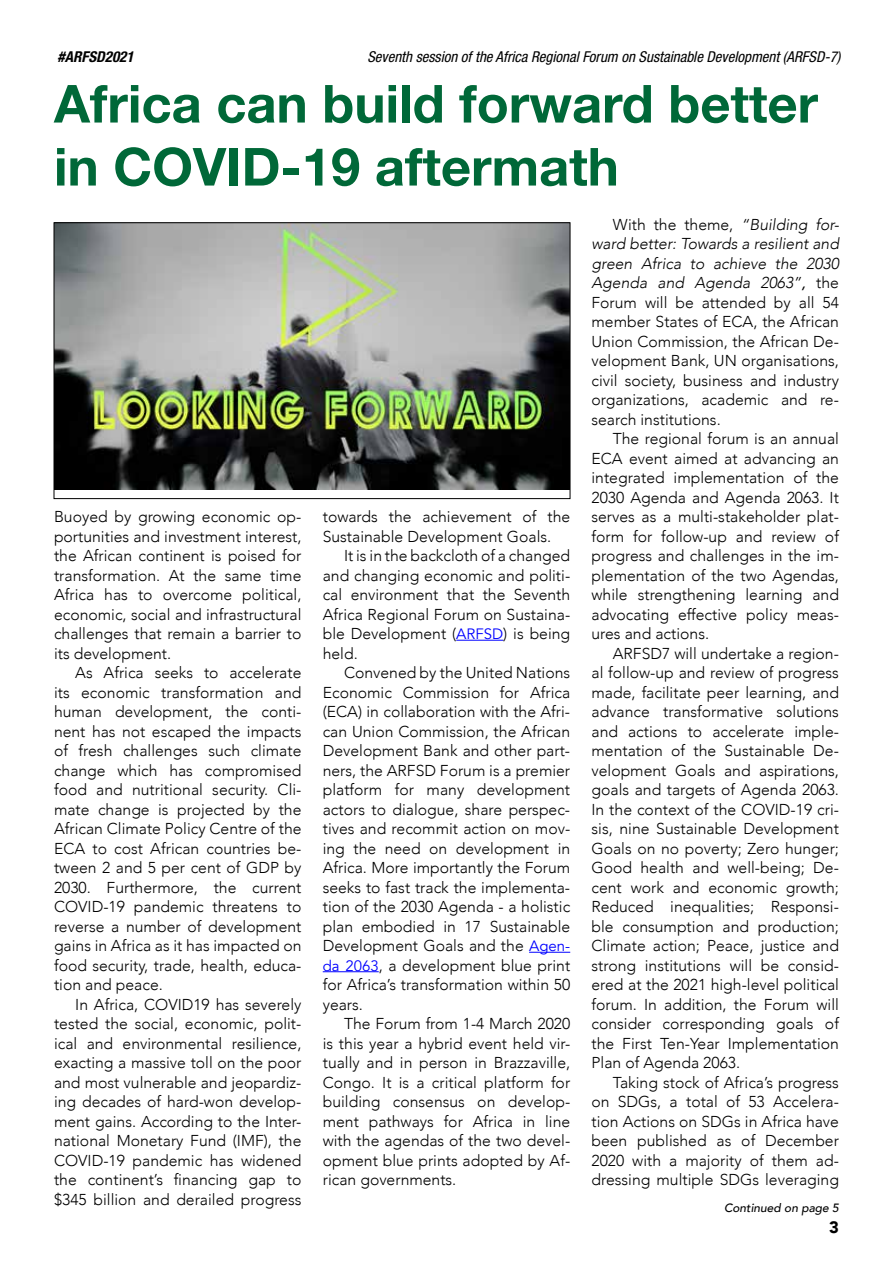
<style>
.page{position:relative;width:893px;height:1263px;background:#fff}
.page>*{position:absolute;margin:0;border:0;box-sizing:border-box;transform-origin:0 0}
.t1{font:700 52.5px/63px "Helvetica Neue LT Std";color:#006838}
.t2{font:900 16.5px "Avenir";color:#000}
.t3{font:300 15.75px/19.5px "Avenir";color:#000;text-align:justify}
.t4{font:italic condensed 15px "Helvetica Neue LT Std";color:#000}
.t5{font:italic 700 condensed 15px "Helvetica Neue LT Std";color:#000}
.t6{font:italic 500 12px "Avenir";color:#000}
.s1{font-weight:400;font-size:15px;color:#00f}
.s2{font-style:italic}
.s3{font-weight:400;font-style:italic}
</style>
<div class="page">
<hr style="left:456px;top:640px;width:47px;height:1px;background:#00f">
<hr style="left:529px;top:952px;width:41px;height:1px;background:#00f">
<hr style="left:323px;top:971px;width:56px;height:1px;background:#00f">
<img style="left:56px;top:225px;width:512px;height:264px">
<div style="left:54px;top:223px;width:516px;height:276px;border:1px solid #000"></div>
<p class="t5" style="left:58px;top:47px;width:78px">#ARFSD2021</p>
<p class="t4" style="left:367px;top:48px;width:475px">Seventh session of the Africa Regional Forum on Sustainable Development (ARFSD-7)</p>
<h1 class="t1" style="left:54px;top:71px;width:765px">Africa can build forward better in COVID-19 aftermath</h1>
<p class="t3" style="left:54px;top:507px;width:249px">Buoyed by growing economic op&shy;portunities and investment interest, the African continent is poised for transformation. At the same time Africa has to overcome political, economic, social and infrastructural challenges that remain a barrier to its development.</p>
<p class="t3" style="left:54px;top:663px;width:249px;text-indent:21px">As Africa seeks to accelerate its economic transformation and human development, the conti&shy;nent has not escaped the impacts of fresh challenges such climate change which has compromised food and nutritional security. Cli&shy;mate change is projected by the African Climate Policy Centre of the ECA to cost African countries be&shy;tween 2 and 5 per cent of GDP by 2030. Furthermore, the current COVID-19 pandemic threatens to reverse a number of development gains in Africa as it has impacted on food security, trade, health, educa&shy;tion and peace.</p>
<p class="t3" style="left:54px;top:994px;width:249px;text-indent:21px">In Africa, COVID19 has severely tested the social, economic, polit&shy;ical and environmental resilience, exacting a massive toll on the poor and most vulnerable and jeopardiz&shy;ing decades of hard-won develop&shy;ment gains. According to the Inter&shy;national Monetary Fund (IMF), the COVID-19 pandemic has widened the continent’s financing gap to $345 billion and derailed progress</p>
<p class="t3" style="left:323px;top:507px;width:249px">towards the achievement of the<br>Sustainable Development Goals.</p>
<p class="t3" style="left:323px;top:546px;width:249px;text-indent:21px">It is in the backcloth of a changed and changing economic and politi&shy;cal environment that the Seventh Africa Regional Forum on Sustaina&shy;ble Development (<span class="s1">ARFSD</span>) is being held.</p>
<p class="t3" style="left:323px;top:663px;width:249px;text-indent:21px">Convened by the United Nations Economic Commission for Africa (ECA) in collaboration with the Afri&shy;can Union Commission, the African Development Bank and other part&shy;ners, the ARFSD Forum is a premier platform for many development actors to dialogue, share perspec&shy;tives and recommit action on mov&shy;ing the need on development in Africa. More importantly the Forum seeks to fast track the implementa&shy;tion of the 2030 Agenda - a holistic plan embodied in 17 Sustainable Development Goals and the <span class="s1">Agen&shy;da 2063</span>, a development blue print for Africa’s transformation within 50 years.</p>
<p class="t3" style="left:323px;top:1014px;width:249px;text-indent:21px">The Forum from 1-4 March 2020 is this year a hybrid event held vir&shy;tually and in person in Brazzaville, Congo. It is a critical platform for building consensus on develop&shy;ment pathways for Africa in line with the agendas of the two devel&shy;opment blue prints adopted by Af&shy;rican governments.</p>
<p class="t3" style="left:591px;top:214px;width:249px;text-indent:21px">With the theme, <span class="s2">“Building for&shy;ward better: Towards a resilient and green Africa to achieve the 2030<br>Agenda and Agenda 2063”</span><span class="s3">,</span> the Forum will be attended by all 54 member States of ECA, the African Union Commission, the African De&shy;velopment Bank, UN organisations, civil society, business and industry organizations, academic and re&shy;search institutions.</p>
<p class="t3" style="left:591px;top:429px;width:249px;text-indent:21px">The regional forum is an annual ECA event aimed at advancing an integrated implementation of the 2030 Agenda and Agenda 2063. It serves as a multi-stakeholder plat&shy;form for follow-up and review of progress and challenges in the im&shy;plementation of the two Agendas, while strengthening learning and advocating effective policy meas&shy;ures and actions.</p>
<p class="t3" style="left:591px;top:643px;width:249px;text-indent:21px">ARFSD7 will undertake a region&shy;al follow-up and review of progress made, facilitate peer learning, and advance transformative solutions and actions to accelerate imple&shy;mentation of the Sustainable De&shy;velopment Goals and aspirations, goals and targets of Agenda 2063.<br>In the context of the COVID-19 cri&shy;sis, nine Sustainable Development Goals on no poverty; Zero hunger; Good health and well-being; De&shy;cent work and economic growth; Reduced inequalities; Responsi&shy;ble consumption and production; Climate action; Peace, justice and strong institutions will be consid&shy;ered at the 2021 high-level political forum. In addition, the Forum will consider corresponding goals of the First Ten-Year Implementation Plan of Agenda 2063.</p>
<p class="t3" style="left:591px;top:1072px;width:249px;text-indent:21px">Taking stock of Africa’s progress on SDGs, a total of 53 Accelera&shy;tion Actions on SDGs in Africa have been published as of December 2020 with a majority of them ad&shy;dressing multiple SDGs leveraging</p>
<p class="t6" style="left:724px;top:1200px;width:116px">Continued on page 5</p>
<p class="t2" style="left:829px;top:1213px;width:11px">3</p>
</div>
